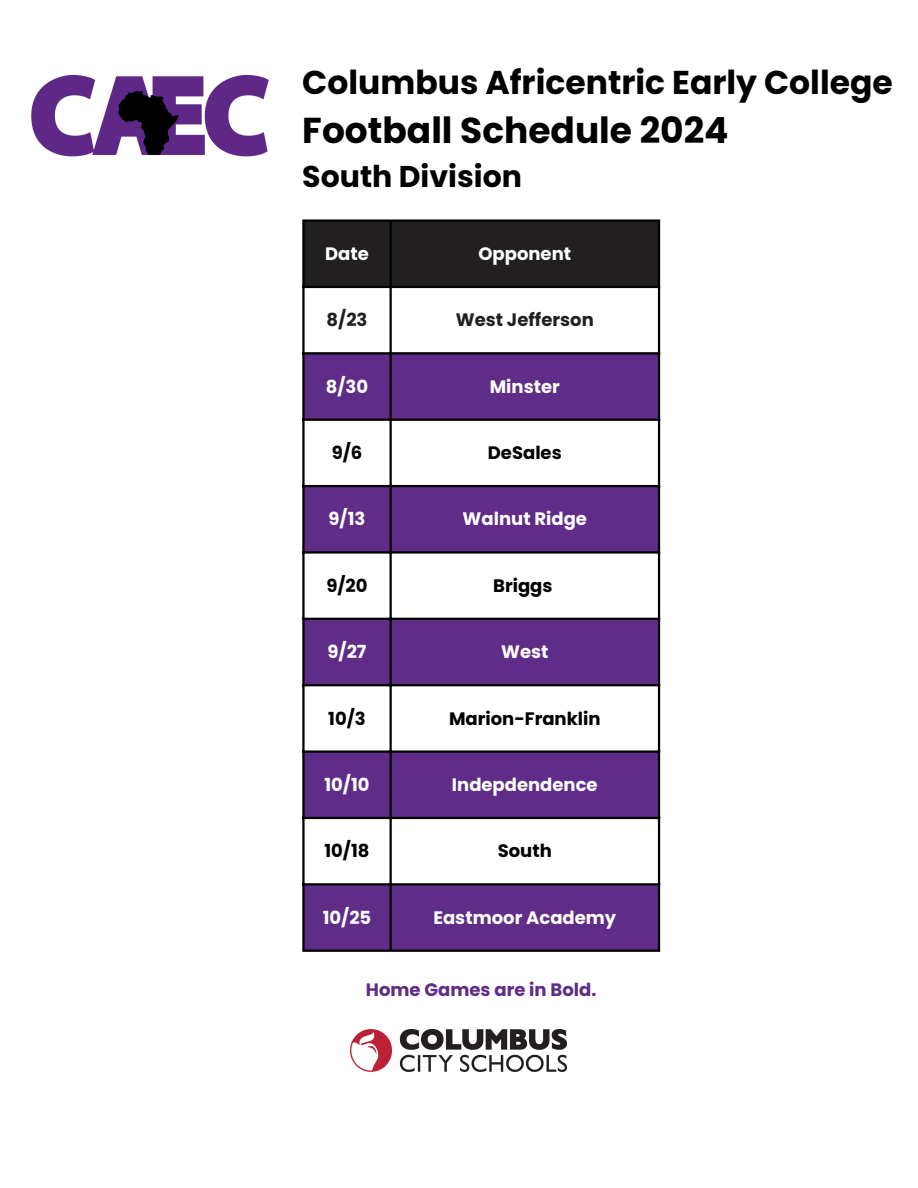
<style>
.page{position:relative;width:918px;height:1188px;background:#fff}
.page>*{position:absolute;margin:0;border:0;box-sizing:border-box;transform-origin:0 0}
.t1{font:700 36px "Poppins";color:#000}
.t2{font:700 33px "Poppins";color:#000}
.t3{font:700 30px "Poppins";color:#000}
.t4{font:700 18px "Poppins";color:#fffeff}
.t5{font:700 18px "Poppins";color:#000}
.t6{font:700 18px "Poppins";color:#fdfdfd}
.t7{font:700 18px "Poppins";color:#5f2c87}
.t8{font:700 18px "Poppins";color:#221f20}
</style>
<div class="page">
<img style="left:351px;top:1030px;width:216px;height:41px">
<div style="left:305px;top:222px;width:353px;height:64px;background:#221f20"></div>
<svg style="left:305px;top:354px;width:353px;height:596px;fill:#5f2c87"></svg>
<hr style="left:302px;top:222px;width:3px;height:728px;background:#000">
<hr style="left:390px;top:222px;width:2px;height:728px;background:#000">
<hr style="left:658px;top:222px;width:2px;height:728px;background:#000">
<hr style="left:302px;top:219px;width:358px;height:3px;background:#000">
<hr style="left:302px;top:286px;width:358px;height:2px;background:#000">
<hr style="left:302px;top:352px;width:358px;height:2px;background:#000">
<hr style="left:302px;top:419px;width:358px;height:2px;background:#000">
<hr style="left:302px;top:485px;width:358px;height:2px;background:#000">
<hr style="left:302px;top:551px;width:358px;height:3px;background:#000">
<hr style="left:302px;top:618px;width:358px;height:2px;background:#000">
<hr style="left:302px;top:684px;width:358px;height:2px;background:#000">
<hr style="left:302px;top:750px;width:358px;height:3px;background:#000">
<hr style="left:302px;top:817px;width:358px;height:2px;background:#000">
<hr style="left:302px;top:883px;width:358px;height:2px;background:#000">
<hr style="left:302px;top:950px;width:358px;height:2px;background:#000">
<img style="left:31px;top:75px;width:238px;height:82px">
<p class="t2" style="left:302px;top:60px;width:592px">Columbus Africentric Early College</p>
<p class="t1" style="left:302px;top:105px;width:428px">Football Schedule 2024</p>
<p class="t3" style="left:302px;top:155px;width:221px">South Division</p>
<h1 class="t4" style="left:325px;top:241px;width:45px">Date</h1>
<p class="t4" style="left:478px;top:241px;width:94px">Opponent</p>
<p class="t8" style="left:327px;top:307px;width:42px">8/23</p>
<p class="t8" style="left:456px;top:307px;width:140px">West Jefferson</p>
<p class="t6" style="left:326px;top:374px;width:44px">8/30</p>
<p class="t6" style="left:490px;top:374px;width:72px">Minster</p>
<p class="t5" style="left:332px;top:440px;width:32px">9/6</p>
<p class="t5" style="left:488px;top:440px;width:75px">DeSales</p>
<p class="t4" style="left:329px;top:507px;width:38px">9/13</p>
<p class="t4" style="left:463px;top:507px;width:126px">Walnut Ridge</p>
<p class="t5" style="left:326px;top:573px;width:43px">9/20</p>
<p class="t5" style="left:493px;top:573px;width:61px">Briggs</p>
<p class="t4" style="left:327px;top:639px;width:41px">9/27</p>
<p class="t4" style="left:501px;top:639px;width:49px">West</p>
<p class="t5" style="left:328px;top:706px;width:39px">10/3</p>
<p class="t5" style="left:449px;top:706px;width:153px">Marion-Franklin</p>
<p class="t4" style="left:324px;top:772px;width:47px">10/10</p>
<p class="t4" style="left:452px;top:772px;width:147px">Indepdendence</p>
<p class="t5" style="left:324px;top:838px;width:47px">10/18</p>
<p class="t5" style="left:498px;top:838px;width:56px">South</p>
<p class="t6" style="left:323px;top:905px;width:50px">10/25</p>
<p class="t6" style="left:433px;top:905px;width:184px">Eastmoor Academy</p>
<p class="t7" style="left:366px;top:978px;width:232px">Home Games are in Bold.</p>
</div>
